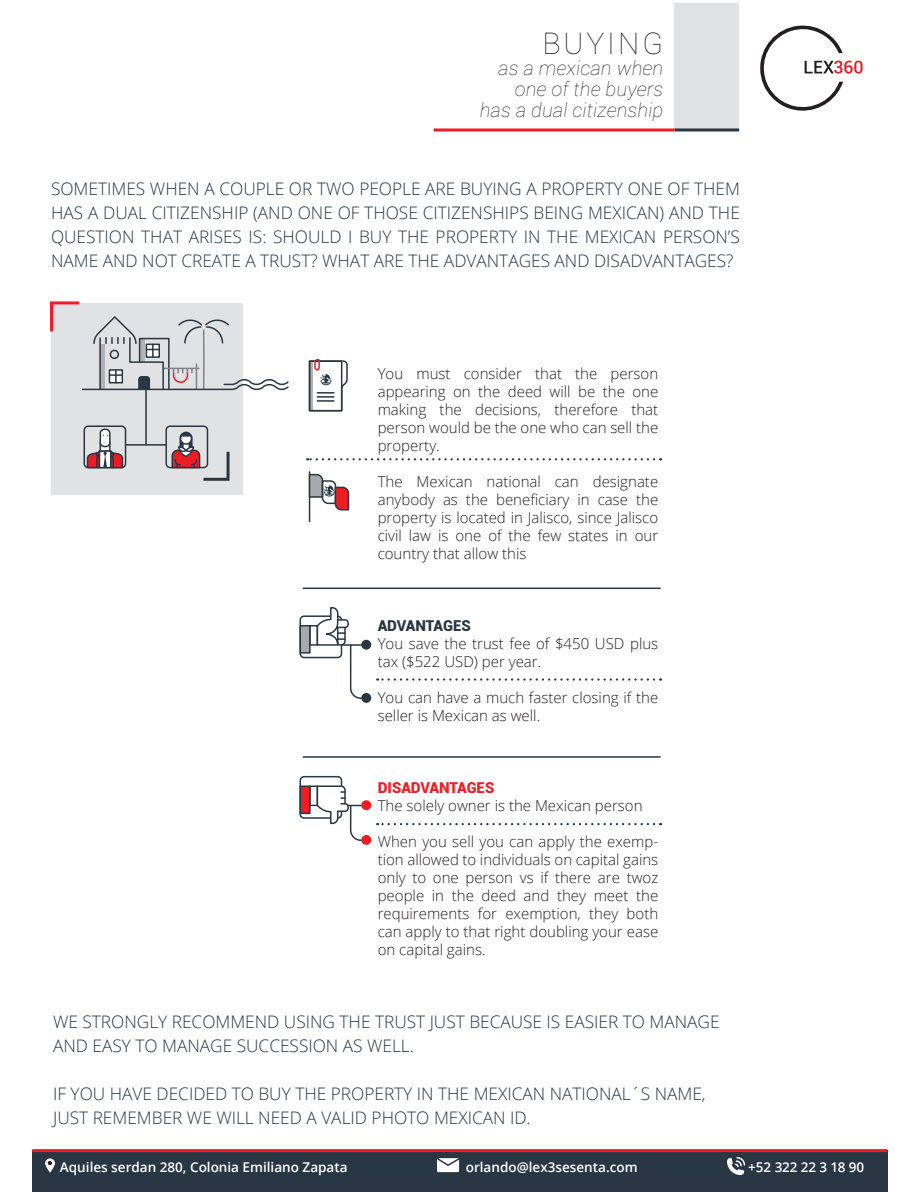
<style>
.page{position:relative;width:916px;height:1192px;background:#fff}
.page>*{position:absolute;margin:0;border:0;box-sizing:border-box;transform-origin:0 0}
.t1{font:100 30px "Roboto";letter-spacing:.1em;color:#231f20}
.t2{font:italic 100 19.5px/21px "Roboto";letter-spacing:.01em;color:#231f20;text-align:right}
.t3{font:300 17.25px/24px "Open Sans";color:#283743}
.t4{font:300 15px/18px "Open Sans";color:#231f20;text-align:justify}
.t5{font:900 15px "Roboto";color:#ee1d23}
.t6{font:900 15px "Roboto";letter-spacing:-.005em;color:#283743}
.t7{font:600 13.5px "Open Sans";color:#fff}
</style>
<div class="page">
<div style="left:52px;top:303px;width:191px;height:191px;background:#e1e2e4"></div>
<hr style="left:145px;top:390px;width:2px;height:55px;background:#283743">
<svg style="left:50px;top:301px;width:239px;height:91px"></svg>
<svg style="left:760px;top:25px;width:102px;height:86px"></svg>
<div style="left:674px;top:4px;width:64px;height:126px;background:#e1e2e4"></div>
<hr style="left:674px;top:128px;width:64px;height:3px;background:#283743">
<hr style="left:433px;top:128px;width:241px;height:3px;background:#ee1d23">
<div style="left:32px;top:1151px;width:855px;height:41px;background:#283743"></div>
<hr style="left:32px;top:1149px;width:855px;height:3px;background:#ee1d23">
<div style="left:437px;top:1158px;width:22px;height:14px;background:#fff"></div>
<svg style="left:437px;top:1158px;width:23px;height:9px"></svg>
<svg style="left:45px;top:1158px;width:10px;height:15px"></svg>
<svg style="left:48px;top:1161px;width:4px;height:4px"></svg>
<svg style="left:727px;top:1157px;width:18px;height:18px"></svg>
<hr style="left:303px;top:587px;width:357px;height:2px;background:#283743">
<div style="left:83px;top:425px;width:43px;height:43px;border:2px solid #283743;border-radius:4px"></div>
<div style="left:165px;top:425px;width:43px;height:43px;border:2px solid #283743;border-radius:4px"></div>
<hr style="left:303px;top:756px;width:357px;height:2px;background:#283743">
<svg style="left:86px;top:428px;width:38px;height:41px"></svg>
<svg style="left:171px;top:432px;width:59px;height:49px"></svg>
<hr style="left:126px;top:444px;width:40px;height:2px;background:#283743">
<svg style="left:307px;top:458px;width:347px;height:2px"></svg>
<svg style="left:377px;top:823px;width:276px;height:2px"></svg>
<svg style="left:377px;top:678px;width:276px;height:3px"></svg>
<div style="left:299px;top:615px;width:43px;height:43px;border:2px solid #283743;border-radius:4px"></div>
<div style="left:299px;top:625px;width:11px;height:29px;background:#a8a9ad;border:2px solid #283743"></div>
<div style="left:309px;top:625px;width:9px;height:21px;border:2px solid #283743"></div>
<div style="left:361px;top:640px;width:10px;height:10px;background:#283743;border-radius:50%"></div>
<div style="left:299px;top:776px;width:43px;height:43px;border:2px solid #283743;border-radius:4px"></div>
<div style="left:299px;top:785px;width:11px;height:29px;background:#ee1d23;border:2px solid #283743"></div>
<div style="left:309px;top:785px;width:9px;height:21px;border:2px solid #283743"></div>
<div style="left:361px;top:800px;width:10px;height:10px;background:#ee1d23;border-radius:50%"></div>
<svg style="left:316px;top:607px;width:48px;height:92px"></svg>
<div style="left:361px;top:693px;width:10px;height:10px;background:#283743;border-radius:50%"></div>
<svg style="left:316px;top:785px;width:48px;height:56px"></svg>
<div style="left:361px;top:835px;width:10px;height:10px;background:#ee1d23;border-radius:50%"></div>
<hr style="left:309px;top:472px;width:1px;height:49px;background:#283743">
<svg style="left:308px;top:358px;width:40px;height:54px"></svg>
<svg style="left:308px;top:473px;width:42px;height:38px"></svg>
<h1 class="t1" style="left:542px;top:22px;width:122px">BUYING</h1>
<h2 class="t2" style="left:479px;top:57px;width:185px">as a mexican when one of the buyers has a dual citizenship</h2>
<p class="t3" style="left:51px;top:176px;width:690px;text-align:justify">SOMETIMES WHEN A COUPLE OR TWO PEOPLE ARE BUYING A PROPERTY ONE OF THEM HAS A DUAL CITIZENSHIP (AND ONE OF THOSE CITIZENSHIPS BEING MEXICAN) AND THE QUESTION THAT ARISES IS: SHOULD I BUY THE PROPERTY IN THE MEXICAN PERSON’S NAME AND NOT CREATE A TRUST? WHAT ARE THE ADVANTAGES AND DISADVANTAGES?</p>
<p class="t4" style="left:377px;top:364px;width:282px">You must consider that the person appearing on the deed will be the one making the decisions, therefore that person would be the one who can sell the property.</p>
<p class="t4" style="left:377px;top:472px;width:282px">The Mexican national can designate anybody as the beneficiary in case the property is located in Jalisco, since Jalisco civil law is one of the few states in our country that allow this</p>
<p class="t6" style="left:377px;top:615px;width:94px">ADVANTAGES</p>
<p class="t4" style="left:377px;top:634px;width:282px">You save the trust fee of $450 USD plus tax ($522 USD) per year.</p>
<p class="t4" style="left:377px;top:688px;width:282px">You can have a much faster closing if the seller is Mexican as well.</p>
<p class="t5" style="left:377px;top:777px;width:118px">DISADVANTAGES</p>
<p class="t4" style="left:377px;top:796px;width:266px">The solely owner is the Mexican person</p>
<p class="t4" style="left:377px;top:832px;width:282px">When you sell you can apply the exemp&shy;tion allowed to individuals on capital gains only to one person vs if there are twoz people in the deed and they meet the requirements for exemption, they both can apply to that right doubling your ease on capital gains.</p>
<p class="t3" style="left:53px;top:1009px;width:667px">WE STRONGLY RECOMMEND USING THE TRUST JUST BECAUSE IS EASIER TO MANAGE<br>AND EASY TO MANAGE SUCCESSION AS WELL.</p>
<p class="t3" style="left:53px;top:1081px;width:653px">IF YOU HAVE DECIDED TO BUY THE PROPERTY IN THE MEXICAN NATIONAL´S NAME,<br>JUST REMEMBER WE WILL NEED A VALID PHOTO MEXICAN ID.</p>
<p class="t7" style="left:60px;top:1157px;width:289px">Aquiles serdan 280, Colonia Emiliano Zapata</p>
<p class="t7" style="left:465px;top:1157px;width:173px">orlando@lex3sesenta.com</p>
<p class="t7" style="left:747px;top:1157px;width:118px">+52 322 22 3 18 90</p>
</div>
